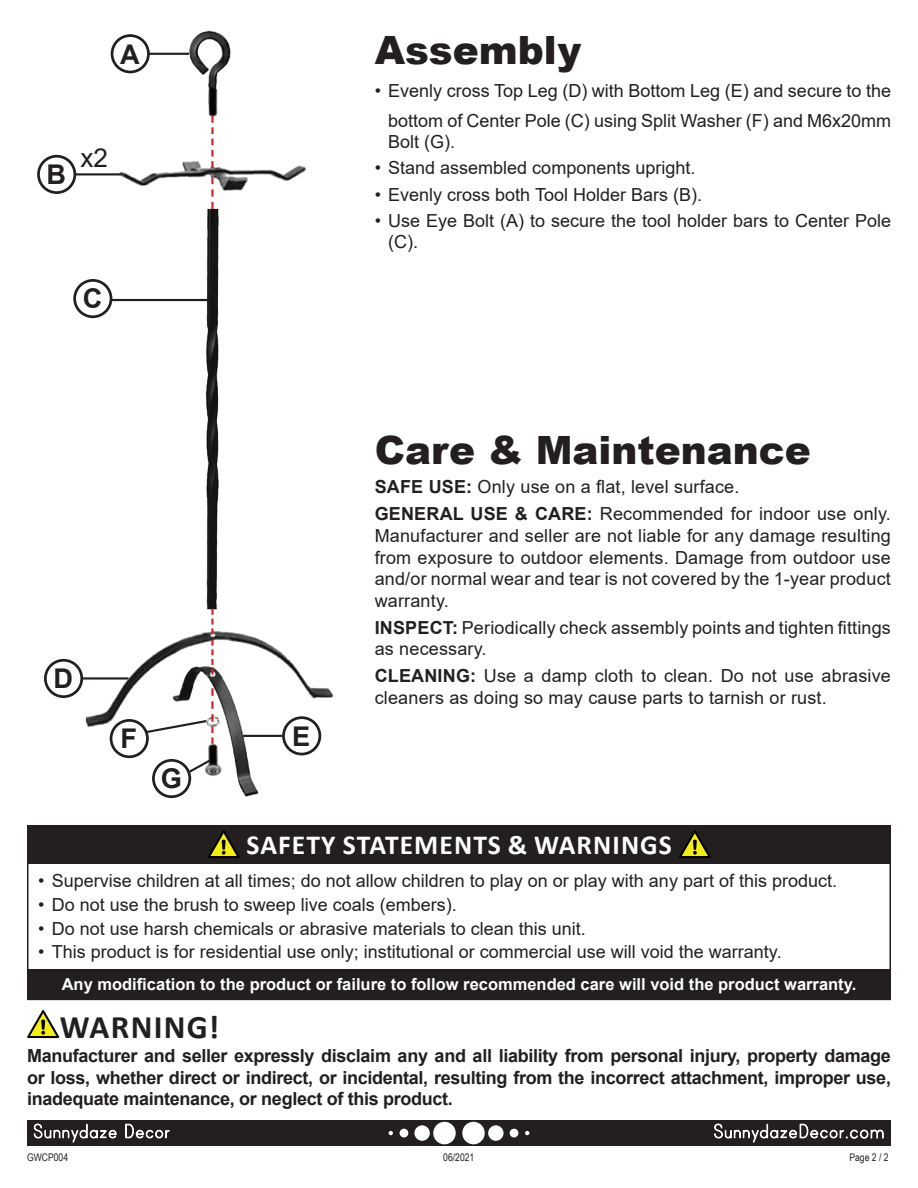
<style>
.page{position:relative;width:918px;height:1188px;background:#fff}
.page>*{position:absolute;margin:0;border:0;box-sizing:border-box;transform-origin:0 0}
.t1{font:900 39px "Arial";color:#231f20}
.t2{font:700 33px "Calibri";letter-spacing:.04em;color:#231f20}
.t3{font:700 27.6px "Calibri";letter-spacing:.04em;color:#fff}
.t4{font:700 27.15px "Arial";color:#231f20}
.t5{font:26.1px "Arial";color:#231f20}
.t6{font:18px/21.6px "Arial";color:#231f20}
.t7{font:700 18px/21.6px "Arial";letter-spacing:-.02em;color:#231f20;text-align:justify}
.t8{font:700 16.5px "Arial";color:#fff}
.t9{font:10.5px "Arial Narrow";color:#231f20}
.s1{font-weight:700}
</style>
<div class="page">
<div style="left:27px;top:1120px;width:864px;height:26px;background:#231f20"></div>
<div style="left:462px;top:1122px;width:23px;height:22px;background:#fff;border-radius:50%"></div>
<div style="left:488px;top:1125px;width:16px;height:16px;background:#fff;border-radius:50%"></div>
<div style="left:510px;top:1129px;width:8px;height:8px;background:#fff;border-radius:50%"></div>
<svg style="left:525px;top:1131px;width:4px;height:4px"></svg>
<div style="left:433px;top:1122px;width:23px;height:22px;background:#fff;border-radius:50%"></div>
<div style="left:414px;top:1125px;width:16px;height:16px;background:#fff;border-radius:50%"></div>
<div style="left:400px;top:1129px;width:8px;height:8px;background:#fff;border-radius:50%"></div>
<svg style="left:389px;top:1131px;width:4px;height:4px"></svg>
<svg style="left:34px;top:1123px;width:83px;height:20px"></svg>
<svg style="left:125px;top:1124px;width:45px;height:15px"></svg>
<svg style="left:714px;top:1123px;width:170px;height:20px"></svg>
<img style="left:83px;top:30px;width:251px;height:769px">
<div style="left:27px;top:825px;width:864px;height:38px;background:#231f20"></div>
<svg style="left:208px;top:830px;width:32px;height:28px"></svg>
<svg style="left:679px;top:830px;width:32px;height:28px"></svg>
<div style="left:27px;top:969px;width:864px;height:31px;background:#231f20"></div>
<svg style="left:27px;top:1010px;width:32px;height:28px"></svg>
<div style="left:112px;top:36px;width:36px;height:36px;background:#fff;border-radius:50%"></div>
<div style="left:111px;top:34px;width:39px;height:39px;border:3px solid #231f20;border-radius:50%"></div>
<div style="left:37px;top:155px;width:39px;height:39px;border:3px solid #231f20;border-radius:50%"></div>
<div style="left:75px;top:280px;width:36px;height:37px;background:#fff;border-radius:50%"></div>
<div style="left:73px;top:279px;width:39px;height:39px;border:3px solid #231f20;border-radius:50%"></div>
<div style="left:44px;top:659px;width:39px;height:39px;border:3px solid #231f20;border-radius:50%"></div>
<div style="left:284px;top:718px;width:36px;height:36px;background:#fff;border-radius:50%"></div>
<div style="left:282px;top:716px;width:39px;height:39px;border:3px solid #231f20;border-radius:50%"></div>
<div style="left:111px;top:720px;width:36px;height:37px;background:#fff;border-radius:50%"></div>
<div style="left:110px;top:719px;width:39px;height:39px;border:3px solid #231f20;border-radius:50%"></div>
<div style="left:153px;top:760px;width:37px;height:37px;background:#fff;border-radius:50%"></div>
<div style="left:152px;top:759px;width:39px;height:39px;border:3px solid #231f20;border-radius:50%"></div>
<svg style="left:187px;top:758px;width:26px;height:17px"></svg>
<hr style="left:243px;top:735px;width:39px;height:2px;background:#231f20">
<hr style="left:83px;top:677px;width:46px;height:3px;background:#231f20">
<hr style="left:111px;top:299px;width:97px;height:2px;background:#231f20">
<hr style="left:75px;top:173px;width:46px;height:2px;background:#231f20">
<hr style="left:149px;top:53px;width:40px;height:2px;background:#231f20">
<svg style="left:211px;top:116px;width:3px;height:52px"></svg>
<svg style="left:211px;top:177px;width:3px;height:32px"></svg>
<svg style="left:211px;top:609px;width:3px;height:66px"></svg>
<svg style="left:144px;top:688px;width:70px;height:56px"></svg>
<h3 class="t4" style="left:120px;top:35px;width:21px">A</h3>
<h3 class="t4" style="left:47px;top:156px;width:21px">B</h3>
<h3 class="t5" style="left:80px;top:140px;width:29px">x2</h3>
<h3 class="t4" style="left:83px;top:280px;width:21px">C</h3>
<h1 class="t1" style="left:375px;top:22px;width:208px">Assembly</h1>
<p class="t6" style="left:375px;top:75px;width:518px;line-height:30px;text-align:right">• Evenly cross Top Leg (D) with Bottom Leg (E) and secure to the bottom of Center Pole (C) using Split Washer (F) and M6x20mm</p>
<p class="t6" style="left:388px;top:130px;width:69px">Bolt (G).</p>
<p class="t6" style="left:375px;top:157px;width:322px">• Stand assembled components upright.</p>
<p class="t6" style="left:375px;top:183px;width:329px">• Evenly cross both Tool Holder Bars (B).</p>
<p class="t6" style="left:388px;top:210px;width:505px;line-height:20.9px;text-indent:-14px">• Use Eye Bolt (A) to secure the tool holder bars to Center Pole (C).</p>
<h3 class="t4" style="left:53px;top:660px;width:21px">D</h3>
<h3 class="t4" style="left:121px;top:720px;width:18px">F</h3>
<h3 class="t4" style="left:292px;top:717px;width:20px">E</h3>
<h3 class="t4" style="left:161px;top:760px;width:23px">G</h3>
<h1 class="t1" style="left:375px;top:422px;width:438px">Care &amp; Maintenance</h1>
<p class="t6" style="left:375px;top:473px;width:518px;line-height:27px"><span class="s1">SAFE USE:</span> Only use on a flat, level surface.<br><span class="s1">GENERAL USE &amp; CARE:</span> Recommended for indoor use only.</p>
<p class="t6" style="left:375px;top:525px;width:518px;text-align:justify">Manufacturer and seller are not liable for any damage resulting from exposure to outdoor elements. Damage from outdoor use and/or normal wear and tear is not covered by the 1-year product warranty.</p>
<p class="t6" style="left:375px;top:617px;width:518px"><span class="s1">INSPECT:</span> Periodically check assembly points and tighten fittings as necessary.</p>
<p class="t6" style="left:375px;top:665px;width:518px"><span class="s1">CLEANING:</span> Use a damp cloth to clean. Do not use abrasive cleaners as doing so may cause parts to tarnish or rust.</p>
<h3 class="t3" style="left:247px;top:825px;width:427px">SAFETY STATEMENTS &amp; WARNINGS</h3>
<p class="t6" style="left:38px;top:870px;width:800px">• Supervise children at all times; do not allow children to play on or play with any part of this product.</p>
<p class="t6" style="left:38px;top:894px;width:420px">• Do not use the brush to sweep live coals (embers).</p>
<p class="t6" style="left:38px;top:917px;width:549px">• Do not use harsh chemicals or abrasive materials to clean this unit.</p>
<p class="t6" style="left:38px;top:941px;width:745px">• This product is for residential use only; institutional or commercial use will void the warranty.</p>
<p class="t8" style="left:62px;top:973px;width:796px">Any modification to the product or failure to follow recommended care will void the product warranty.</p>
<h2 class="t2" style="left:60px;top:1004px;width:161px">WARNING!</h2>
<p class="t7" style="left:27px;top:1045px;width:866px">Manufacturer and seller expressly disclaim any and all liability from personal injury, property damage or loss, whether direct or indirect, or incidental, resulting from the incorrect attachment, improper use, inadequate maintenance, or neglect of this product.</p>
<p class="t9" style="left:27px;top:1150px;width:43px">GWCP004</p>
<p class="t9" style="left:443px;top:1150px;width:33px">06/2021</p>
<p class="t9" style="left:849px;top:1150px;width:41px">Page 2 / 2</p>
</div>
